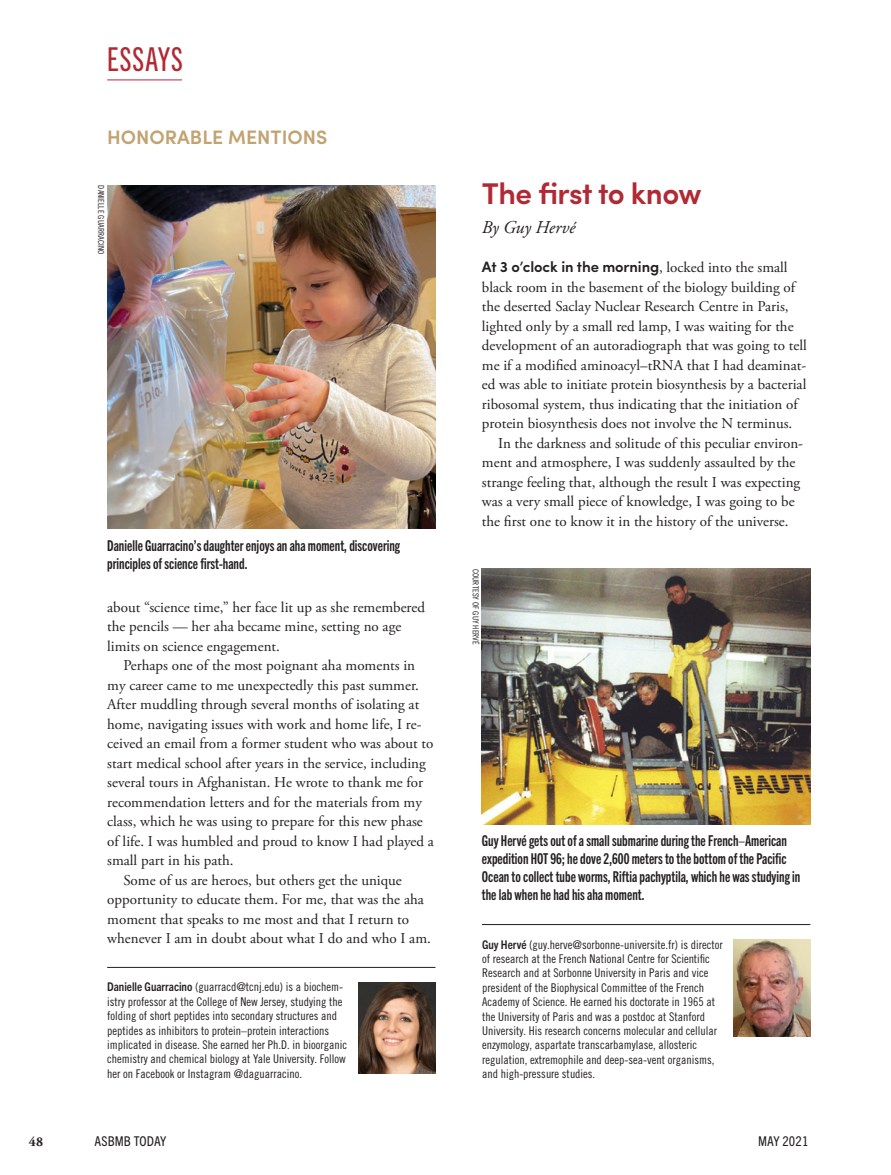
<style>
.page{position:relative;width:891px;height:1175px;background:#fff}
.page>*{position:absolute;margin:0;border:0;box-sizing:border-box;transform-origin:0 0}
.A_NEW_kicker_style_n{font:33px "Trade Gothic Next LT Pro Cm";letter-spacing:.03em;color:#b12934}
.aha_header{font:600 30px "Sofia Pro";letter-spacing:-.02em;color:#b12934}
.Award_text{font:600 19.5px "Sofia Pro";color:#c2a372}
.Award_text-2{font:italic 18px "Adobe Garamond Pro";letter-spacing:-.005em;color:#231f20}
.Award_text-3{font:15px/19.5px "Adobe Garamond Pro";color:#231f20}
.captions{font:15px/18px "Trade Gothic Next LT Pro Bd Cm";color:#231f20}
.t1{font:condensed 13.5px "Trade Gothic Next LT Pro";letter-spacing:.01em;color:#231f20}
.t2{font:700 13.5px "Adobe Garamond Pro";color:#231f20}
.Bio_box_text{font:12px/14.4px "Trade Gothic LT Pro Cn 18";color:#231f20}
.Award_text-4{font:8.25px "Trade Gothic LT Pro Cn 18";letter-spacing:.01em;color:#231f20}
.s1{font-family:"Trade Gothic Next LT Pro";font-weight:700;font-stretch:condensed}
.s2{font-family:"Sofia Pro";font-weight:600}
</style>
<div class="page">
<hr style="left:107px;top:80px;width:75px;height:1px;background:#b12934">
<img style="left:107px;top:185px;width:329px;height:343px">
<hr style="left:107px;top:967px;width:328px;height:1px;background:#231f20">
<img style="left:359px;top:982px;width:76px;height:91px">
<img style="left:482px;top:569px;width:328px;height:255px">
<hr style="left:482px;top:924px;width:328px;height:1px;background:#231f20">
<img style="left:734px;top:939px;width:76px;height:97px">
<p class="A_NEW_kicker_style_n" style="left:107px;top:36px;width:77px">ESSAYS</p>
<p class="Award_text" style="left:107px;top:122px;width:222px">HONORABLE MENTIONS</p>
<p class="Award_text-4" style="left:106px;top:185px;width:70px;rotate:90deg">DANIELLE GUARRACINO</p>
<p class="captions" style="left:107px;top:536px;width:295px">Danielle Guarracino’s daughter enjoys an aha moment, discovering principles of science first-hand.</p>
<p class="Award_text-3" style="left:107px;top:598px;width:319px">about “science time,” her face lit up as she remembered the pencils — her aha became mine, setting no age limits on science engagement.</p>
<p class="Award_text-3" style="left:107px;top:656px;width:328px;text-indent:16px">Perhaps one of the most poignant aha moments in my career came to me unexpectedly this past summer.<br>After muddling through several months of isolating at home, navigating issues with work and home life, I re&shy;ceived an email from a former student who was about to start medical school after years in the service, including several tours in Afghanistan. He wrote to thank me for recommendation letters and for the materials from my class, which he was using to prepare for this new phase of life. I was humbled and proud to know I had played a small part in his path.</p>
<p class="Award_text-3" style="left:107px;top:871px;width:325px;text-indent:16px">Some of us are heroes, but others get the unique opportunity to educate them. For me, that was the aha moment that speaks to me most and that I return to whenever I am in doubt about what I do and who I am.</p>
<p class="Bio_box_text" style="left:107px;top:979px;width:241px"><span class="s1">Danielle Guarracino</span> (guarracd@tcnj.edu) is a biochem&shy;istry professor at the College of New Jersey, studying the folding of short peptides into secondary structures and peptides as inhibitors to protein–protein interactions implicated in disease. She earned her Ph.D. in bioorganic chemistry and chemical biology at Yale University. Follow her on Facebook or Instagram @daguarracino.</p>
<p class="aha_header" style="left:482px;top:171px;width:221px">The first to know</p>
<p class="Award_text-2" style="left:482px;top:217px;width:95px">By Guy Hervé</p>
<p class="Award_text-3" style="left:482px;top:258px;width:326px"><span class="s2">At 3 o’clock in the morning</span>, locked into the small black room in the basement of the biology building of the deserted Saclay Nuclear Research Centre in Paris, lighted only by a small red lamp, I was waiting for the development of an autoradiograph that was going to tell me if a modified aminoacyl–tRNA that I had deaminat&shy;ed was able to initiate protein biosynthesis by a bacterial ribosomal system, thus indicating that the initiation of protein biosynthesis does not involve the N terminus.</p>
<p class="Award_text-3" style="left:482px;top:434px;width:323px;text-indent:16px">In the darkness and solitude of this peculiar environ&shy;ment and atmosphere, I was suddenly assaulted by the strange feeling that, although the result I was expecting was a very small piece of knowledge, I was going to be the first one to know it in the history of the universe.</p>
<p class="Award_text-4" style="left:481px;top:569px;width:78px;rotate:90deg">COURTESY OF GUY HERVÉ</p>
<p class="captions" style="left:482px;top:830px;width:320px">Guy Hervé gets out of a small submarine during the French–American expedition HOT 96; he dove 2,600 meters to the bottom of the Pacific Ocean to collect tube worms, Riftia pachyptila, which he was studying in the lab when he had his aha moment.</p>
<p class="Bio_box_text" style="left:482px;top:937px;width:242px"><span class="s1">Guy Hervé</span> (guy.herve@sorbonne-universite.fr) is director of research at the French National Centre for Scientific Research and at Sorbonne University in Paris and vice president of the Biophysical Committee of the French Academy of Science. He earned his doctorate in 1965 at the University of Paris and was a postdoc at Stanford University. His research concerns molecular and cellular enzymology, aspartate transcarbamylase, allosteric regulation, extremophile and deep-sea-vent organisms, and high-pressure studies.</p>
<p class="t2" style="left:29px;top:1133px;width:16px">48</p>
<p class="t1" style="left:94px;top:1131px;width:73px">ASBMB TODAY</p>
<p class="t1" style="left:758px;top:1131px;width:52px">MAY 2021</p>
</div>
